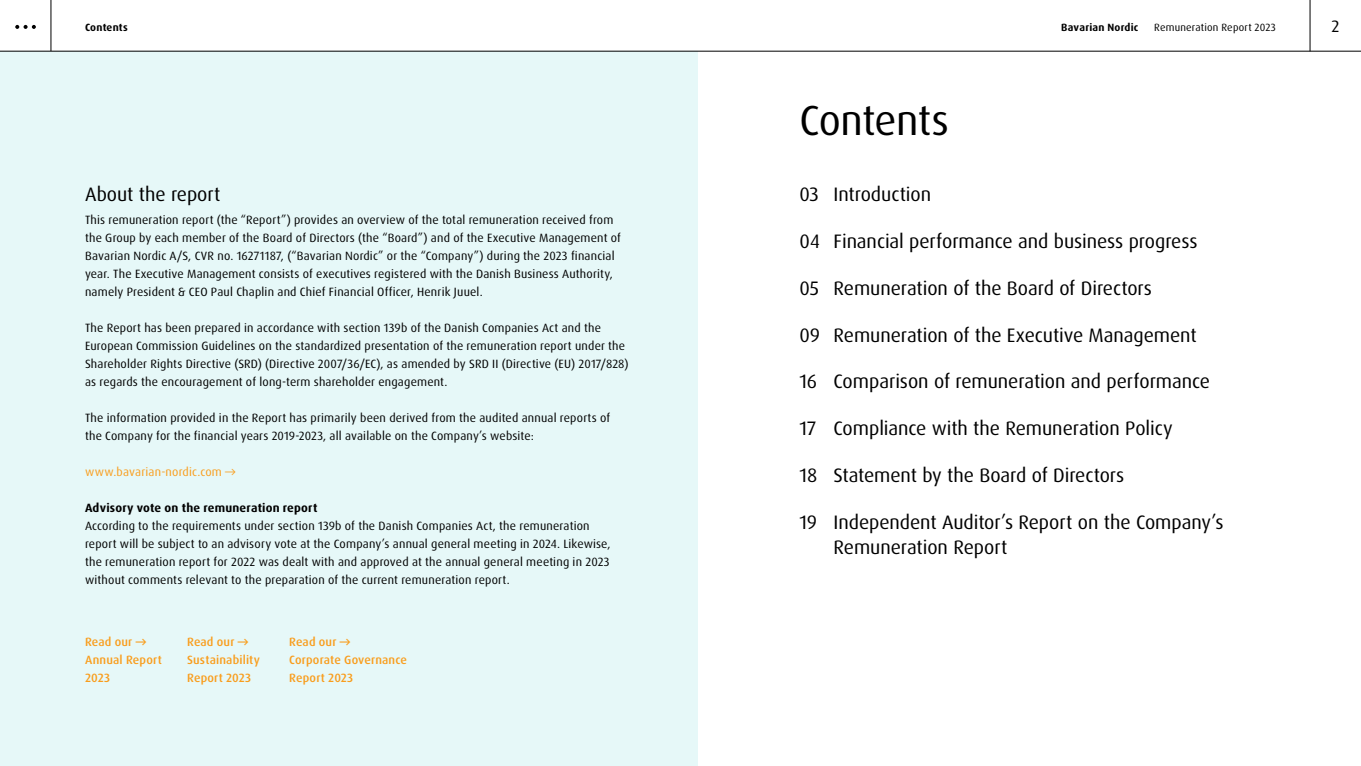
<style>
.page{position:relative;width:1361px;height:766px;background:#fff}
.page>*{position:absolute;margin:0;border:0;box-sizing:border-box;transform-origin:0 0}
.t1{font:42px "Dax OT";letter-spacing:-.02em;color:#000}
.t2{font:19.5px/25.5px "Dax OT";letter-spacing:-.005em;color:#000}
.t3{font:16.5px "Dax OT";color:#000}
.t4{font:12px/18px "Dax OT";letter-spacing:.015em;color:#000}
.t5{font:500 12px/18px "Dax OT";letter-spacing:.015em;color:#f99d1c}
.t6{font:700 12px "Dax OT";letter-spacing:.015em;color:#000}
.t7{font:12px "Dax OT";letter-spacing:.015em;color:#f99d1c}
.t8{font:700 10.5px "Dax OT";letter-spacing:.025em;color:#000}
.t9{font:10.5px "Dax OT";letter-spacing:.02em;color:#000}
</style>
<div class="page">
<div style="left:0;top:51px;width:697px;height:714px;background:#e6f8f8"></div>
<svg style="left:15px;top:25px;width:21px;height:4px"></svg>
<hr style="left:51px;top:0;width:1px;height:51px;background:#000">
<hr style="left:1309px;top:0;width:1px;height:51px;background:#000">
<hr style="left:0;top:51px;width:1361px;height:1px;background:#000">
<p class="t8" style="left:85px;top:20px;width:44px">Contents</p>
<p class="t8" style="left:1061px;top:20px;width:79px">Bavarian Nordic</p>
<p class="t9" style="left:1154px;top:20px;width:123px">Remuneration Report 2023</p>
<h3 class="t3" style="left:1331px;top:16px;width:9px">2</h3>
<h2 class="t2" style="left:85px;top:182px;width:137px">About the report</h2>
<p class="t4" style="left:85px;top:211px;width:537px">This remuneration report (the “Report”) provides an overview of the total remuneration received from the Group by each member of the Board of Directors (the “Board”) and of the Executive Management of Bavarian Nordic A/S, CVR no. 16271187, (“Bavarian Nordic” or the “Company”) during the 2023 financial year. The Executive Management consists of executives registered with the Danish Business Authority, namely President &amp; CEO Paul Chaplin and Chief Financial Officer, Henrik Juuel.</p>
<p class="t4" style="left:85px;top:319px;width:545px">The Report has been prepared in accordance with section 139b of the Danish Companies Act and the European Commission Guidelines on the standardized presentation of the remuneration report under the Shareholder Rights Directive (SRD) (Directive 2007/36/EC), as amended by SRD II (Directive (EU) 2017/828) as regards the encouragement of long-term shareholder engagement.</p>
<p class="t4" style="left:85px;top:409px;width:527px">The information provided in the Report has primarily been derived from the audited annual reports of the Company for the financial years 2019-2023, all available on the Company’s website:</p>
<p class="t7" style="left:85px;top:464px;width:153px">www.bavarian-nordic.com →</p>
<p class="t6" style="left:85px;top:500px;width:234px">Advisory vote on the remuneration report</p>
<p class="t4" style="left:85px;top:517px;width:527px">According to the requirements under section 139b of the Danish Companies Act, the remuneration report will be subject to an advisory vote at the Company’s annual general meeting in 2024. Likewise, the remuneration report for 2022 was dealt with and approved at the annual general meeting in 2023 without comments relevant to the preparation of the current remuneration report.</p>
<p class="t5" style="left:85px;top:633px;width:78px">Read our →<br>Annual Report<br>2023</p>
<p class="t5" style="left:289px;top:633px;width:119px">Read our →<br>Corporate Governance<br>Report 2023</p>
<p class="t5" style="left:187px;top:633px;width:74px">Read our →<br>Sustainability<br>Report 2023</p>
<h1 class="t1" style="left:799px;top:94px;width:151px">Contents</h1>
<h2 class="t2" style="left:799px;top:182px;width:133px">03 Introduction</h2>
<h2 class="t2" style="left:799px;top:228px;width:399px">04 Financial performance and business progress</h2>
<h2 class="t2" style="left:799px;top:275px;width:354px">05 Remuneration of the Board of Directors</h2>
<h2 class="t2" style="left:799px;top:322px;width:398px">09 Remuneration of the Executive Management</h2>
<h2 class="t2" style="left:799px;top:369px;width:412px">16 Comparison of remuneration and performance</h2>
<h2 class="t2" style="left:799px;top:415px;width:375px">17 Compliance with the Remuneration Policy</h2>
<h2 class="t2" style="left:799px;top:462px;width:326px">18 Statement by the Board of Directors</h2>
<h2 class="t2" style="left:833px;top:509px;width:391px;text-indent:-34px">19 Independent Auditor’s Report on the Company’s<br>Remuneration Report</h2>
</div>
